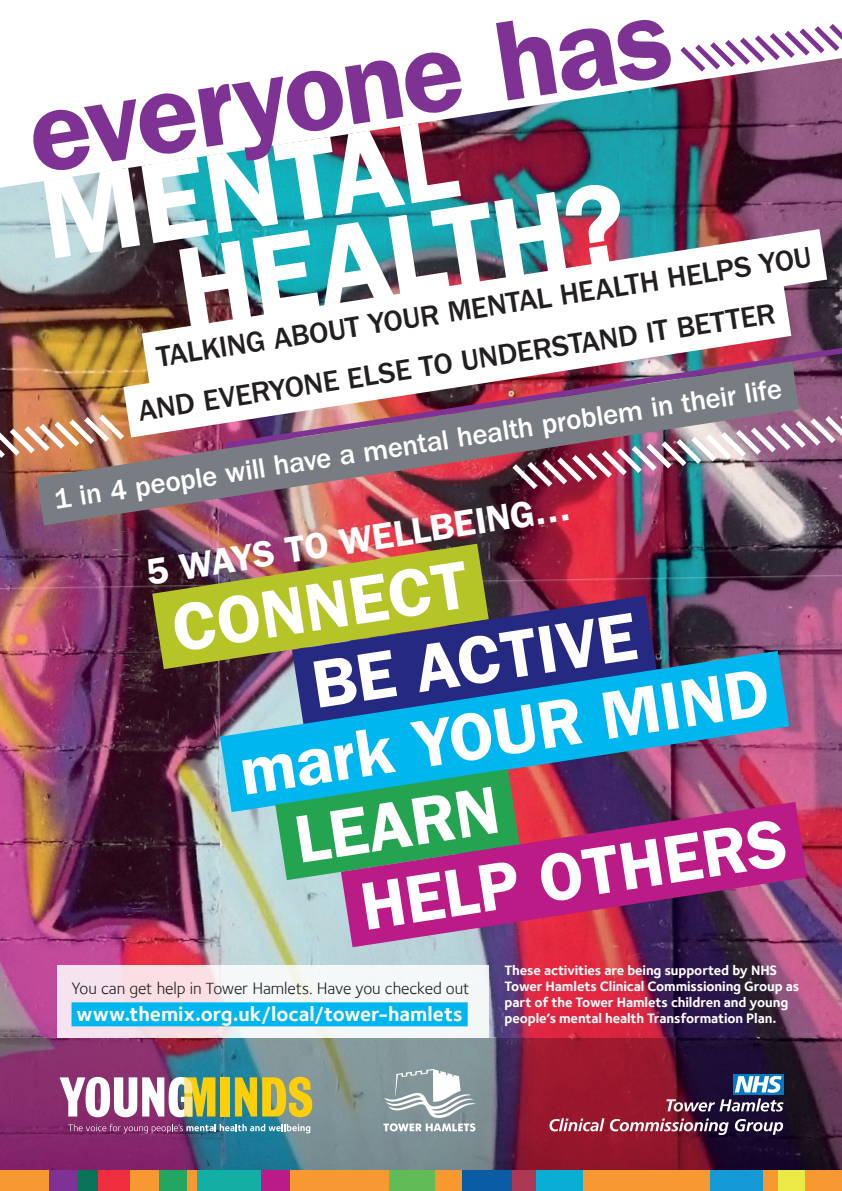
<style>
.page{position:relative;width:842px;height:1191px;background:#fff}
.page>*{position:absolute;margin:0;border:0;box-sizing:border-box;transform-origin:0 0}
.t1{font:600 114.2px "ITC Franklin Gothic Std";color:#fff}
.t2{font:600 114.2px "ITC Franklin Gothic Std";color:#7e3394}
.t3{font:600 67.6px "ITC Franklin Gothic Std";color:#fff}
.t4{font:600 37px "ITC Franklin Gothic Std";color:#fff}
.t5{font:500 30px/50.1px "ITC Franklin Gothic Std";color:#231f20}
.t6{font:500 29px "ITC Franklin Gothic Std";color:#fff}
.t7{font:700 20.8px "Foundry Sterling";color:#fff}
.t8{font:17px "Foundry Sterling";letter-spacing:-.005em;color:#231f20}
.t9{font:700 14px/16px "Foundry Sterling";letter-spacing:-.01em;color:#fff}
</style>
<div class="page">
<img style="left:0;top:188px;width:842px;height:849px">
<svg style="left:0;top:1037px;width:842px;height:133px;background:#6b425e"></svg>
<svg style="left:383px;top:1069px;width:93px;height:62px"></svg>
<svg style="left:733px;top:1074px;width:51px;height:20px"></svg>
<svg style="left:735px;top:1075px;width:47px;height:17px"></svg>
<svg style="left:666px;top:1098px;width:117px;height:13px"></svg>
<svg style="left:549px;top:1118px;width:55px;height:13px"></svg>
<svg style="left:610px;top:1118px;width:119px;height:17px"></svg>
<svg style="left:735px;top:1119px;width:48px;height:15px"></svg>
<div style="left:221px;top:1077px;width:9px;height:39px;background:#fece08"></div>
<svg style="left:68px;top:1123px;width:242px;height:10px;background:#817498"></svg>
<svg style="left:60px;top:1076px;width:155px;height:41px"></svg>
<svg style="left:235px;top:1076px;width:77px;height:41px;background:#c4b73b"></svg>
<img style="left:0;top:77px;width:842px;height:111px">
<svg style="left:0;top:409px;width:37px;height:54px;background:#b17b65"></svg>
<svg style="left:799px;top:448px;width:43px;height:46px;background:#784b6c"></svg>
<svg style="left:680px;top:24px;width:162px;height:53px"></svg>
<img style="left:142px;top:229px;width:685px;height:119px">
<svg style="left:123px;top:285px;width:668px;height:76px"></svg>
<svg style="left:225px;top:348px;width:617px;height:100px"></svg>
<img style="left:152px;top:544px;width:337px;height:125px">
<svg style="left:292px;top:595px;width:365px;height:56px;background:#656558"></svg>
<svg style="left:220px;top:651px;width:569px;height:161px;background:#317bb3"></svg>
<svg style="left:275px;top:769px;width:245px;height:111px;background:#25aa8a"></svg>
<svg style="left:341px;top:802px;width:466px;height:145px;background:#943b73"></svg>
<img style="left:37px;top:361px;width:762px;height:164px">
<div style="left:57px;top:965px;width:432px;height:72px;background:linear-gradient(to right,#f7dfe7,#f3fffc)"></div>
<div style="left:72px;top:1002px;width:396px;height:24px;background:#00b6ef"></div>
<div style="left:0;top:1170px;width:842px;height:21px;background:#f79830"></div>
<div style="left:778px;top:1170px;width:26px;height:21px;background:#ebe945"></div>
<div style="left:536px;top:1170px;width:47px;height:21px;background:#08aed3"></div>
<div style="left:512px;top:1170px;width:24px;height:21px;background:#ac3855"></div>
<div style="left:462px;top:1170px;width:50px;height:21px;background:#0a5ca4"></div>
<div style="left:197px;top:1170px;width:65px;height:21px;background:#12afa4"></div>
<div style="left:262px;top:1170px;width:28px;height:21px;background:#bb1b86"></div>
<div style="left:159px;top:1170px;width:28px;height:21px;background:#22a762"></div>
<div style="left:49px;top:1170px;width:28px;height:21px;background:#7e3394"></div>
<div style="left:77px;top:1170px;width:21px;height:21px;background:#087359"></div>
<div style="left:98px;top:1170px;width:33px;height:21px;background:#ee2e3d"></div>
<div style="left:710px;top:1170px;width:53px;height:21px;background:#1599d7"></div>
<div style="left:390px;top:1170px;width:45px;height:21px;background:#60bc57"></div>
<h1 class="t2" style="left:19px;top:69px;width:651px;rotate:-9deg">everyone has</h1>
<h1 class="t1" style="left:32px;top:155px;width:419px;rotate:-9deg">MENTAL</h1>
<h1 class="t1" style="left:168px;top:224px;width:454px;rotate:-9deg">HEALTH?</h1>
<h3 class="t5" style="left:127px;top:338px;width:690px;text-indent:27px;rotate:-9deg">TALKING ABOUT YOUR MENTAL HEALTH HELPS YOU<br>AND EVERYONE ELSE TO UNDERSTAND IT BETTER</h3>
<h3 class="t6" style="left:52px;top:485px;width:737px;rotate:-9deg">1 in 4 people will have a mental health problem in their life</h3>
<h3 class="t4" style="left:144px;top:551px;width:430px;rotate:-9deg">5 WAYS TO WELLBEING…</h3>
<h2 class="t3" style="left:167px;top:590px;width:300px;rotate:-9deg">CONNECT</h2>
<h2 class="t3" style="left:306px;top:646px;width:329px;rotate:-9deg">BE ACTIVE</h2>
<h2 class="t3" style="left:234px;top:733px;width:536px;rotate:-9deg">mark YOUR MIND</h2>
<h2 class="t3" style="left:290px;top:801px;width:207px;rotate:-9deg">LEARN</h2>
<h2 class="t3" style="left:355px;top:868px;width:431px;rotate:-9deg">HELP OTHERS</h2>
<p class="t8" style="left:72px;top:978px;width:399px">You can get help in Tower Hamlets. Have you checked out</p>
<h3 class="t7" style="left:76px;top:1002px;width:388px">www.themix.org.uk/local/tower-hamlets</h3>
<p class="t9" style="left:505px;top:962px;width:296px">These activities are being supported by NHS Tower Hamlets Clinical Commissioning Group as part of the Tower Hamlets children and young people’s mental health Transformation Plan.</p>
</div>
